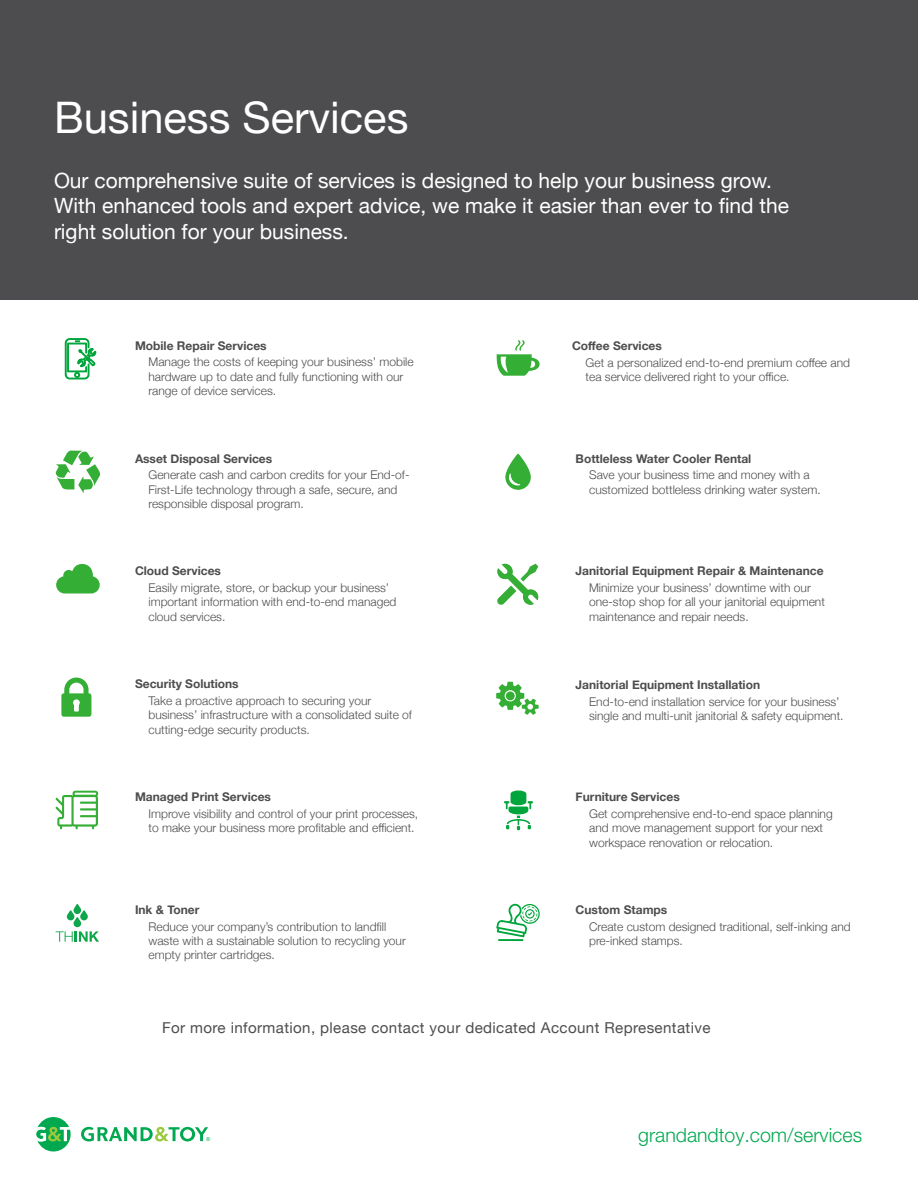
<style>
.page{position:relative;width:918px;height:1188px;background:#fff}
.page>*{position:absolute;margin:0;border:0;box-sizing:border-box;transform-origin:0 0}
.t1{font:43.5px "Helvetica Neue";color:#fff}
.t2{font:21px/25.2px "Helvetica Neue";color:#fff}
.t3{font:300 19.65px "Helvetica Neue LT Std";color:#00a850}
.t4{font:15px "Helvetica Neue";letter-spacing:.025em;color:#4d4d4f}
.t5{font:300 12px/14.4px "Helvetica Neue";color:#4d4d4f}
.t6{font:700 12px "Helvetica Neue";color:#4d4d4f}
.s1{font-size:19.5px}
</style>
<div class="page">
<div style="left:0;top:0;width:918px;height:299px;background:#4d4d4f"></div>
<svg style="left:81px;top:1127px;width:129px;height:14px"></svg>
<svg style="left:36px;top:1117px;width:35px;height:34px"></svg>
<svg style="left:505px;top:454px;width:26px;height:36px"></svg>
<svg style="left:55px;top:451px;width:46px;height:41px"></svg>
<svg style="left:497px;top:564px;width:41px;height:41px"></svg>
<svg style="left:56px;top:564px;width:44px;height:29px"></svg>
<svg style="left:496px;top:682px;width:43px;height:33px"></svg>
<div style="left:506px;top:691px;width:9px;height:9px;background:#35ae35;border-radius:50%"></div>
<svg style="left:61px;top:678px;width:30px;height:39px"></svg>
<svg style="left:504px;top:790px;width:29px;height:40px"></svg>
<hr style="left:498px;top:939px;width:25px;height:2px;background:#00a53c">
<svg style="left:496px;top:904px;width:44px;height:33px"></svg>
<svg style="left:55px;top:791px;width:43px;height:38px"></svg>
<svg style="left:497px;top:340px;width:43px;height:36px"></svg>
<svg style="left:56px;top:904px;width:43px;height:38px"></svg>
<svg style="left:65px;top:338px;width:31px;height:41px"></svg>
<h1 class="t1" style="left:54px;top:86px;width:356px">Business Services</h1>
<h2 class="t2" style="left:54px;top:169px;width:737px">Our comprehensive suite of services is designed to help your business grow.<br>With enhanced tools and expert advice, we make it easier than ever to find the right solution for your business.</h2>
<p class="t6" style="left:135px;top:336px;width:133px">Mobile Repair Services</p>
<p class="t5" style="left:148px;top:354px;width:267px">Manage the costs of keeping your business’ mobile hardware up to date and fully functioning with our range of device services.</p>
<p class="t6" style="left:135px;top:449px;width:139px">Asset Disposal Services</p>
<p class="t5" style="left:148px;top:467px;width:262px">Generate cash and carbon credits for your End-of-<br>First-Life technology through a safe, secure, and responsible disposal program.</p>
<p class="t6" style="left:135px;top:562px;width:88px">Cloud Services</p>
<p class="t5" style="left:148px;top:580px;width:250px">Easily migrate, store, or backup your business’ important information with end-to-end managed cloud services.</p>
<p class="t6" style="left:135px;top:675px;width:105px">Security Solutions</p>
<p class="t5" style="left:148px;top:693px;width:265px">Take a proactive approach to securing your business’ infrastructure with a consolidated suite of cutting-edge security products.</p>
<p class="t6" style="left:135px;top:787px;width:138px">Managed Print Services</p>
<p class="t5" style="left:148px;top:805px;width:271px">Improve visibility and control of your print processes, to make your business more profitable and efficient.</p>
<p class="t6" style="left:135px;top:900px;width:66px">Ink &amp; Toner</p>
<p class="t5" style="left:148px;top:918px;width:259px">Reduce your company’s contribution to landfill waste with a sustainable solution to recycling your empty printer cartridges.</p>
<p class="t6" style="left:572px;top:337px;width:91px">Coffee Services</p>
<p class="t5" style="left:586px;top:354px;width:266px">Get a personalized end-to-end premium coffee and tea service delivered right to your office.</p>
<p class="t6" style="left:576px;top:449px;width:177px">Bottleless Water Cooler Rental</p>
<p class="t5" style="left:589px;top:467px;width:233px">Save your business time and money with a customized bottleless drinking water system.</p>
<p class="t6" style="left:576px;top:562px;width:249px">Janitorial Equipment Repair &amp; Maintenance</p>
<p class="t5" style="left:589px;top:580px;width:237px">Minimize your business’ downtime with our one-stop shop for all your janitorial equipment maintenance and repair needs.</p>
<p class="t6" style="left:576px;top:676px;width:186px">Janitorial Equipment Installation</p>
<p class="t5" style="left:589px;top:694px;width:256px">End-to-end installation service for your business’ single and multi-unit janitorial &amp; safety equipment.</p>
<p class="t6" style="left:576px;top:787px;width:106px">Furniture Services</p>
<p class="t5" style="left:589px;top:805px;width:245px">Get comprehensive end-to-end space planning and move management support for your next workspace renovation or relocation.</p>
<p class="t6" style="left:576px;top:900px;width:93px">Custom Stamps</p>
<p class="t5" style="left:589px;top:918px;width:263px">Create custom designed traditional, self-inking and pre-inked stamps.</p>
<p class="t4" style="left:162px;top:1017px;width:550px">For more information, please contact your dedicated Account Representative</p>
<h3 class="t3" style="left:638px;top:1123px;width:225px"><span class="s1">grandandtoy</span>.com/services</h3>
</div>
